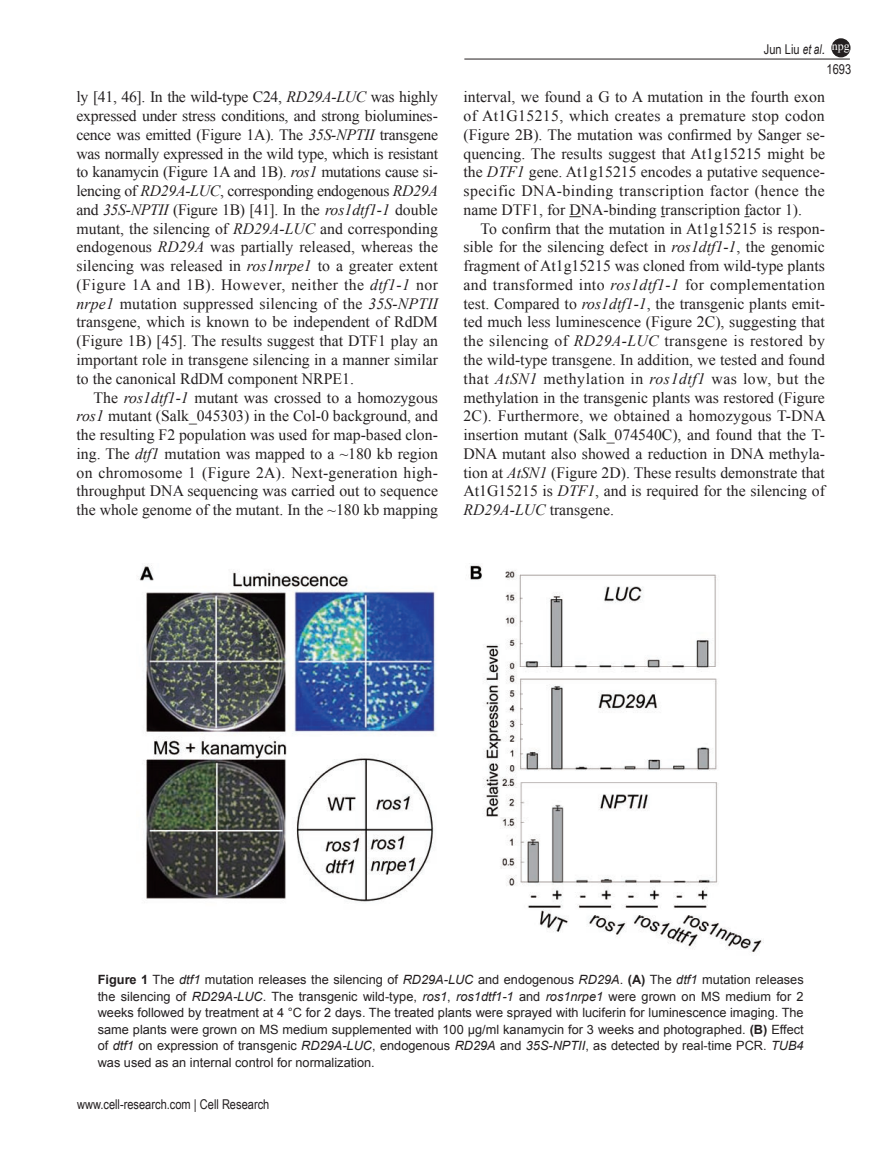
<style>
.page{position:relative;width:893px;height:1170px;background:#fff}
.page>*{position:absolute;margin:0;border:0;box-sizing:border-box;transform-origin:0 0}
.t1{font:15.75px/18.8px "Times New Roman";color:#231f20;text-align:justify}
.t2{font:13.5px "Arial Narrow";color:#231f20}
.t3{font:12.75px/16.5px "Arial";color:#231f20;text-align:justify}
.t4{font:12px "Times New Roman";color:#fff}
.s1{font-family:"Arial";font-style:italic}
.s2{font-style:italic}
.s3{font-weight:700}
</style>
<div class="page">
<hr style="left:464px;top:59px;width:386px;height:1px;background:#231f20">
<div style="left:832px;top:39px;width:18px;height:18px;background:#231f20;border-radius:50%"></div>
<div style="left:831px;top:38px;width:19px;height:19px;border:2px solid #231f20;border-radius:50%"></div>
<svg style="left:569px;top:216px;width:12px;height:1px"></svg>
<img style="left:138px;top:564px;width:624px;height:388px">
<p class="t4" style="left:832px;top:38px;width:19px">npg</p>
<p class="t2" style="left:764px;top:40px;width:63px">Jun Liu <span class="s1">et al.</span></p>
<p class="t1" style="left:77px;top:88px;width:363px">ly [41, 46]. In the wild-type C24, <span class="s2">RD29A-LUC</span> was highly expressed under stress conditions, and strong biolumines&shy;cence was emitted (Figure 1A). The <span class="s2">35S-NPTII</span> transgene was normally expressed in the wild type, which is resistant to kanamycin (Figure 1A and 1B). <span class="s2">ros1</span> mutations cause si&shy;lencing of <span class="s2">RD29A-LUC</span>, corresponding endogenous <span class="s2">RD29A </span>and <span class="s2">35S-NPTII</span> (Figure 1B) [41]. In the <span class="s2">ros1dtf1-1</span> double mutant, the silencing of <span class="s2">RD29A-LUC</span> and corresponding endogenous <span class="s2">RD29A</span> was partially released, whereas the silencing was released in <span class="s2">ros1nrpe1</span> to a greater extent (Figure 1A and 1B). However, neither the <span class="s2">dtf1-1</span> nor <span class="s2">nrpe1</span> mutation suppressed silencing of the <span class="s2">35S-NPTII </span>transgene, which is known to be independent of RdDM (Figure 1B) [45]. The results suggest that DTF1 play an important role in transgene silencing in a manner similar to the canonical RdDM component NRPE1.</p>
<p class="t1" style="left:77px;top:387px;width:363px;text-indent:17px">The <span class="s2">ros1dtf1-1</span> mutant was crossed to a homozygous <span class="s2">ros1</span> mutant (Salk_045303) in the Col-0 background, and the resulting F2 population was used for map-based clon&shy;ing. The <span class="s2">dtf1</span> mutation was mapped to a ~180 kb region on chromosome 1 (Figure 2A). Next-generation high&shy;throughput DNA sequencing was carried out to sequence the whole genome of the mutant. In the ~180 kb mapping</p>
<p class="t2" style="left:826px;top:59px;width:26px">1693</p>
<p class="t1" style="left:463px;top:88px;width:363px">interval, we found a G to A mutation in the fourth exon of At1G15215, which creates a premature stop codon (Figure 2B). The mutation was confirmed by Sanger se&shy;quencing. The results suggest that At1g15215 might be the <span class="s2">DTF1</span> gene. At1g15215 encodes a putative sequence&shy;specific DNA-binding transcription factor (hence the name DTF1, for DNA-binding transcription factor 1).</p>
<p class="t1" style="left:463px;top:219px;width:364px;text-indent:17px">To confirm that the mutation in At1g15215 is respon&shy;sible for the silencing defect in <span class="s2">ros1dtf1-1</span>, the genomic fragment of At1g15215 was cloned from wild-type plants and transformed into <span class="s2">ros1dtf1-1</span> for complementation test. Compared to <span class="s2">ros1dtf1-1</span>, the transgenic plants emit&shy;ted much less luminescence (Figure 2C), suggesting that the silencing of <span class="s2">RD29A-LUC</span> transgene is restored by the wild-type transgene. In addition, we tested and found that <span class="s2">AtSN1</span> methylation in <span class="s2">ros1dtf1</span> was low, but the methylation in the transgenic plants was restored (Figure 2C). Furthermore, we obtained a homozygous T-DNA insertion mutant (Salk_074540C), and found that the T-DNA mutant also showed a reduction in DNA methyla&shy;tion at <span class="s2">AtSN1</span> (Figure 2D). These results demonstrate that At1G15215 is <span class="s2">DTF1</span>, and is required for the silencing of <span class="s2">RD29A-LUC</span> transgene.</p>
<p class="t3" style="left:98px;top:971px;width:707px"><span class="s3">Figure 1</span> The <span class="s2">dtf1</span> mutation releases the silencing of <span class="s2">RD29A-LUC</span> and endogenous <span class="s2">RD29A</span>. <span class="s3">(A)</span> The <span class="s2">dtf1</span> mutation releases the silencing of <span class="s2">RD29A-LUC</span>. The transgenic wild-type, <span class="s2">ros1</span>, <span class="s2">ros1dtf1-1</span> and <span class="s2">ros1nrpe1</span> were grown on MS medium for 2 weeks followed by treatment at 4 °C for 2 days. The treated plants were sprayed with luciferin for luminescence imaging. The same plants were grown on MS medium supplemented with 100 µg/ml kanamycin for 3 weeks and photographed. <span class="s3">(B)</span> Effect of <span class="s2">dtf1</span> on expression of transgenic <span class="s2">RD29A-LUC</span>, endogenous <span class="s2">RD29A</span> and <span class="s2">35S-NPTII</span>, as detected by real-time PCR. <span class="s2">TUB4 </span>was used as an internal control for normalization.</p>
<p class="t2" style="left:77px;top:1094px;width:194px">www.cell-research.com | Cell Research</p>
</div>
